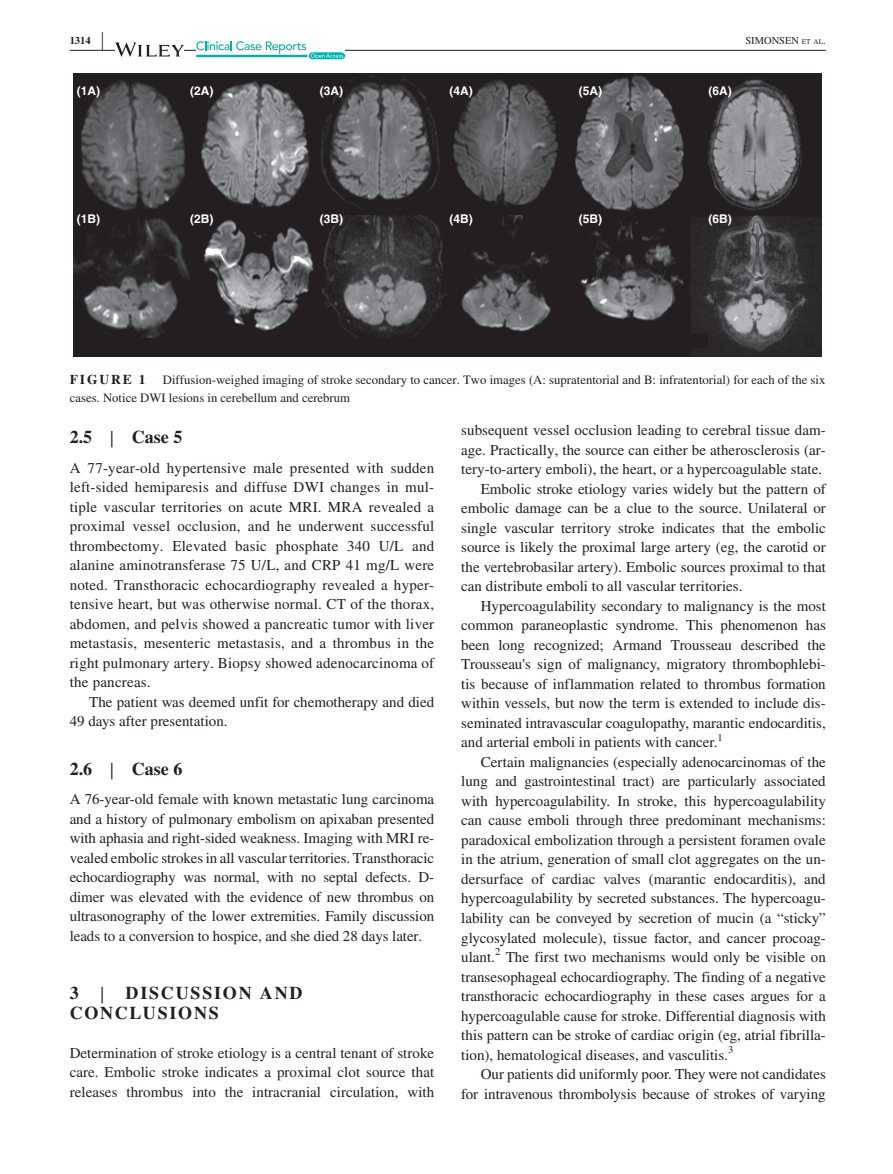
<style>
.page{position:relative;width:893px;height:1174px;background:#fff}
.page>*{position:absolute;margin:0;border:0;box-sizing:border-box;transform-origin:0 0}
.t1{font:700 25.95px "STIX";color:#231f20;scale:.36 1}
.t2{font:700 18px/19.5px "STIX";letter-spacing:.1em;color:#231f20}
.t3{font:15px/19.5px "STIX";color:#231f20;text-align:justify}
.t4{font:700 13.5px "STIX";letter-spacing:.14em;color:#231f20}
.t5{font:12.75px/18px "STIX";color:#231f20}
.t6{font:700 12px "Helvetica";color:#fff}
.t7{font:10.5px "STIX";color:#231f20}
.t8{font:700 10.5px "STIX";color:#231f20}
.t9{font:10.5px "STIX";color:#231f20}
.s1{font-size:7.35px}
.s2{font-weight:400;font-size:23.7px}
</style>
<div class="page">
<hr style="left:70px;top:50px;width:756px;height:1px;background:#231f20">
<svg style="left:115px;top:42px;width:69px;height:15px"></svg>
<svg style="left:196px;top:41px;width:149px;height:18px"></svg>
<img style="left:74px;top:73px;width:748px;height:283px">
<p class="t8" style="left:70px;top:34px;width:22px">1314</p>
<h1 class="t1" style="left:102px;top:26px;width:7px">|</h1>
<p class="t7" style="left:745px;top:33px;width:82px">SIMONSEN <span class="s1">et al</span>.</p>
<p class="t6" style="left:77px;top:84px;width:25px">(1A)</p>
<p class="t6" style="left:190px;top:84px;width:25px">(2A)</p>
<p class="t6" style="left:320px;top:84px;width:25px">(3A)</p>
<p class="t6" style="left:449px;top:84px;width:25px">(4A)</p>
<p class="t6" style="left:579px;top:84px;width:25px">(5A)</p>
<p class="t6" style="left:708px;top:84px;width:25px">(6A)</p>
<p class="t6" style="left:77px;top:211px;width:25px">(1B)</p>
<p class="t6" style="left:190px;top:211px;width:25px">(2B)</p>
<p class="t6" style="left:320px;top:211px;width:25px">(3B)</p>
<p class="t6" style="left:449px;top:211px;width:25px">(4B)</p>
<p class="t6" style="left:579px;top:211px;width:25px">(5B)</p>
<p class="t6" style="left:708px;top:211px;width:25px">(6B)</p>
<p class="t4" style="left:70px;top:371px;width:77px">FIGURE 1</p>
<p class="t5" style="left:70px;top:371px;width:757px;text-indent:93px">Diffusion‐weighed imaging of stroke secondary to cancer. Two images (A: supratentorial and B: infratentorial) for each of the six cases. Notice DWI lesions in cerebellum and cerebrum</p>
<p class="t2" style="left:70px;top:427px;width:114px">2.5 <span class="s2">|</span> Case 5</p>
<p class="t3" style="left:70px;top:459px;width:366px">A 77‐year‐old hypertensive male presented with sudden left‐sided hemiparesis and diffuse DWI changes in mul&shy;tiple vascular territories on acute MRI. MRA revealed a proximal vessel occlusion, and he underwent successful thrombectomy. Elevated basic phosphate 340 U/L and alanine aminotransferase 75 U/L, and CRP 41 mg/L were noted. Transthoracic echocardiography revealed a hyper&shy;tensive heart, but was otherwise normal. CT of the thorax, abdomen, and pelvis showed a pancreatic tumor with liver metastasis, mesenteric metastasis, and a thrombus in the right pulmonary artery. Biopsy showed adenocarcinoma of the pancreas.</p>
<p class="t3" style="left:70px;top:693px;width:366px;text-indent:20px">The patient was deemed unfit for chemotherapy and died<br>49 days after presentation.</p>
<p class="t2" style="left:70px;top:759px;width:114px">2.6 <span class="s2">|</span> Case 6</p>
<p class="t3" style="left:70px;top:790px;width:366px">A 76‐year‐old female with known metastatic lung carcinoma and a history of pulmonary embolism on apixaban presented with aphasia and right‐sided weakness. Imaging with MRI re&shy;vealed embolic strokes in all vascular territories. Transthoracic echocardiography was normal, with no septal defects. D‐ dimer was elevated with the evidence of new thrombus on ultrasonography of the lower extremities. Family discussion leads to a conversion to hospice, and she died 28 days later.</p>
<p class="t2" style="left:70px;top:983px;width:234px">3 <span class="s2">|</span> DISCUSSION AND<br>CONCLUSIONS</p>
<p class="t3" style="left:70px;top:1044px;width:366px">Determination of stroke etiology is a central tenant of stroke care. Embolic stroke indicates a proximal clot source that releases thrombus into the intracranial circulation, with</p>
<p class="t3" style="left:461px;top:421px;width:366px">subsequent vessel occlusion leading to cerebral tissue dam-</p>
<p class="t3" style="left:461px;top:441px;width:366px">age. Practically, the source can either be atherosclerosis (ar-</p>
<p class="t3" style="left:461px;top:460px;width:362px">tery‐to‐artery emboli), the heart, or a hypercoagulable state.</p>
<p class="t3" style="left:481px;top:480px;width:347px">Embolic stroke etiology varies widely but the pattern of</p>
<p class="t3" style="left:461px;top:499px;width:366px">embolic damage can be a clue to the source. Unilateral or</p>
<p class="t3" style="left:461px;top:519px;width:366px">single vascular territory stroke indicates that the embolic</p>
<p class="t3" style="left:461px;top:538px;width:366px">source is likely the proximal large artery (eg, the carotid or</p>
<p class="t3" style="left:461px;top:558px;width:366px">the vertebrobasilar artery). Embolic sources proximal to that</p>
<p class="t3" style="left:461px;top:577px;width:283px">can distribute emboli to all vascular territories.</p>
<p class="t3" style="left:481px;top:597px;width:347px">Hypercoagulability secondary to malignancy is the most</p>
<p class="t3" style="left:461px;top:616px;width:366px">common paraneoplastic syndrome. This phenomenon has</p>
<p class="t3" style="left:461px;top:636px;width:366px">been long recognized; Armand Trousseau described the</p>
<p class="t3" style="left:461px;top:655px;width:366px">Trousseau's sign of malignancy, migratory thrombophlebi-</p>
<p class="t3" style="left:461px;top:675px;width:366px">tis because of inflammation related to thrombus formation</p>
<p class="t3" style="left:461px;top:694px;width:366px">within vessels, but now the term is extended to include dis-</p>
<p class="t3" style="left:461px;top:714px;width:366px">seminated intravascular coagulopathy, marantic endocarditis,</p>
<p class="t3" style="left:461px;top:733px;width:263px">and arterial emboli in patients with cancer.<sup>1</sup></p>
<p class="t3" style="left:481px;top:753px;width:347px">Certain malignancies (especially adenocarcinomas of the</p>
<p class="t3" style="left:461px;top:772px;width:366px">lung and gastrointestinal tract) are particularly associated</p>
<p class="t3" style="left:461px;top:792px;width:366px">with hypercoagulability. In stroke, this hypercoagulability</p>
<p class="t3" style="left:461px;top:811px;width:366px">can cause emboli through three predominant mechanisms:</p>
<p class="t3" style="left:461px;top:831px;width:366px">paradoxical embolization through a persistent foramen ovale</p>
<p class="t3" style="left:461px;top:850px;width:366px">in the atrium, generation of small clot aggregates on the un-</p>
<p class="t3" style="left:461px;top:870px;width:366px">dersurface of cardiac valves (marantic endocarditis), and</p>
<p class="t3" style="left:461px;top:889px;width:366px">hypercoagulability by secreted substances. The hypercoagu-</p>
<p class="t3" style="left:461px;top:909px;width:366px">lability can be conveyed by secretion of mucin (a “sticky”</p>
<p class="t3" style="left:461px;top:928px;width:366px">glycosylated molecule), tissue factor, and cancer procoag-</p>
<p class="t3" style="left:461px;top:948px;width:35px">ulant.</p>
<p class="t9" style="left:495px;top:944px;width:7px">2</p>
<p class="t3" style="left:461px;top:948px;width:366px;text-indent:44px">The first two mechanisms would only be visible on transesophageal echocardiography. The finding of a negative transthoracic echocardiography in these cases argues for a hypercoagulable cause for stroke. Differential diagnosis with this pattern can be stroke of cardiac origin (eg, atrial fibrilla&shy;tion), hematological diseases, and vasculitis.<sup>3</sup></p>
<p class="t3" style="left:461px;top:1065px;width:366px;text-align:right">Our patients did uniformly poor. They were not candidates for intravenous thrombolysis because of strokes of varying</p>
</div>
